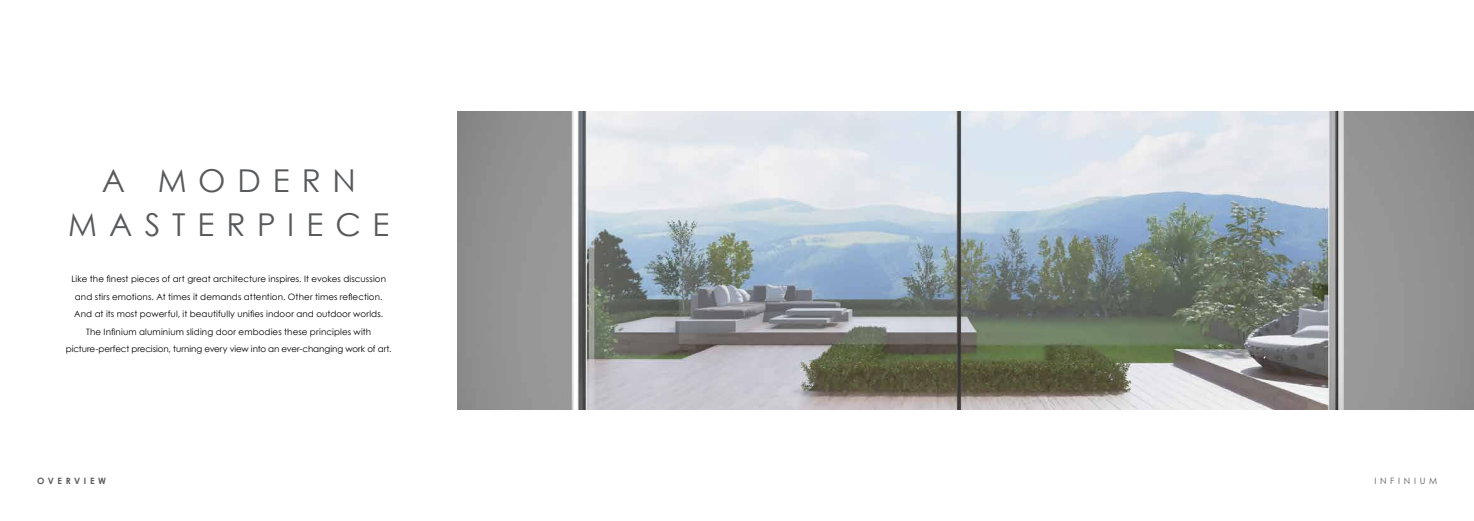
<style>
.page{position:relative;width:1474px;height:521px;background:#fff}
.page>*{position:absolute;margin:0;border:0;box-sizing:border-box;transform-origin:0 0}
.t1{font:31.5px/43.8px "Century Gothic";letter-spacing:.38em;color:#58595b;text-align:center}
.t2{font:8.75px/17.5px "Century Gothic";letter-spacing:.01em;color:#000;text-align:center}
.t3{font:700 8.75px "Century Gothic";letter-spacing:.405em;color:#58595b}
.t4{font:8.75px "Century Gothic";letter-spacing:.425em;color:#58595b}
</style>
<div class="page">
<img style="left:457px;top:112px;width:1016px;height:297px">
<h1 class="t1" style="left:68px;top:159px;width:323px">A MODERN<br>MASTERPIECE</h1>
<p class="t2" style="left:66px;top:270px;width:327px">Like the finest pieces of art great architecture inspires. It evokes discussion and stirs emotions. At times it demands attention. Other times reflection.<br>And at its most powerful, it beautifully unifies indoor and outdoor worlds.<br>The Infinium aluminium sliding door embodies these principles with picture-perfect precision, turning every view into an ever-changing work of art.</p>
<p class="t3" style="left:37px;top:475px;width:70px">OVERVIEW</p>
<p class="t4" style="left:1374px;top:475px;width:64px">INFINIUM</p>
</div>
